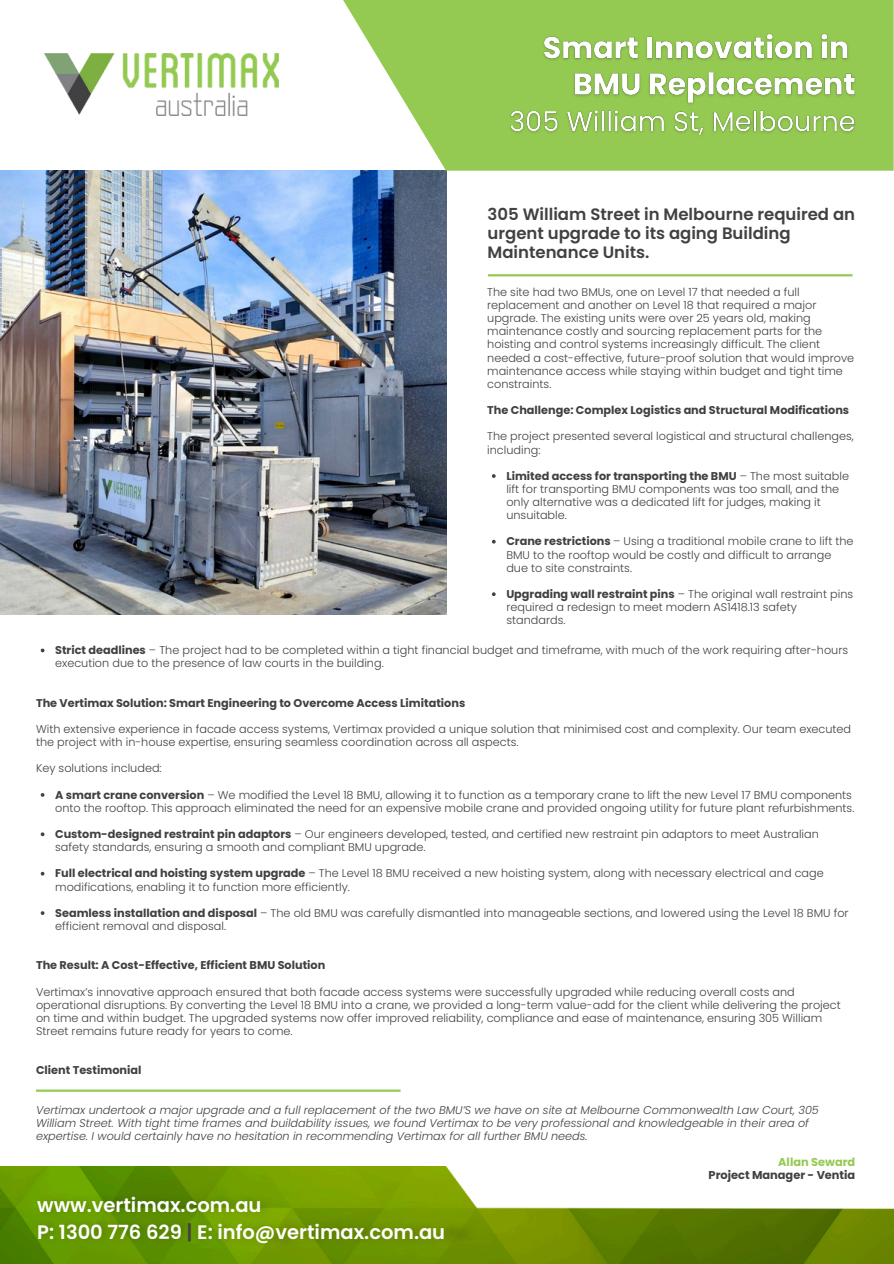
<style>
.page{position:relative;width:894px;height:1264px;background:#fff}
.page>*{position:absolute;margin:0;border:0;box-sizing:border-box;transform-origin:0 0}
.t1{font:600 19.5px/27px "Poppins";color:#fff}
.t2{font:600 16.5px/19.2px "Poppins";color:#414143}
.t3{font:700 11.4px/13px "Poppins";color:#414143;text-align:right}
.t4{font:300 11.25px/13.2px "Poppins";color:#414143}
.t5{font:italic 300 11.25px/13px "Poppins";color:#414143}
.t6{font:700 11.25px "Poppins";color:#414143}
.s1{font-weight:700}
.s2{color:#94ca52}
.s3{color:#414143}
</style>
<div class="page">
<img style="left:0;top:171px;width:447px;height:443px">
<img style="left:0;top:1166px;width:893px;height:97px">
<svg style="left:343px;top:0;width:550px;height:171px;fill:#94ca52"></svg>
<img style="left:44px;top:54px;width:234px;height:61px">
<img style="left:36px;top:1189px;width:438px;height:60px">
<img style="left:505px;top:27px;width:355px;height:115px">
<svg style="left:492px;top:474px;width:3px;height:4px"></svg>
<svg style="left:491px;top:592px;width:4px;height:4px"></svg>
<hr style="left:488px;top:274px;width:364px;height:2px;background:#94ca52">
<hr style="left:36px;top:1089px;width:364px;height:2px;background:#94ca52">
<svg style="left:41px;top:648px;width:3px;height:4px"></svg>
<svg style="left:41px;top:832px;width:3px;height:4px"></svg>
<svg style="left:41px;top:911px;width:3px;height:4px"></svg>
<p class="t2" style="left:487px;top:204px;width:369px">305 William Street in Melbourne required an urgent upgrade to its aging Building<br>Maintenance Units.</p>
<h3 class="t4" style="left:487px;top:285px;width:368px">The site had two BMUs, one on Level 17 that needed a full replacement and another on Level 18 that required a major upgrade. The existing units were over 25 years old, making maintenance costly and sourcing replacement parts for the hoisting and control systems increasingly difficult. The client needed a cost-effective, future-proof solution that would improve maintenance access while staying within budget and tight time constraints.</h3>
<p class="t6" style="left:487px;top:402px;width:363px">The Challenge: Complex Logistics and Structural Modifications</p>
<p class="t4" style="left:487px;top:430px;width:368px">The project presented several logistical and structural challenges, including:</p>
<h4 class="t4" style="left:506px;top:469px;width:344px"><span class="s1">Limited access for transporting the BMU</span> – The most suitable lift for transporting BMU components was too small, and the only alternative was a dedicated lift for judges, making it unsuitable.</h4>
<p class="t4" style="left:506px;top:535px;width:349px"><span class="s1">Crane restrictions</span> – Using a traditional mobile crane to lift the<br>BMU to the rooftop would be costly and difficult to arrange due to site constraints.</p>
<p class="t4" style="left:506px;top:587px;width:348px"><span class="s1">Upgrading wall restraint pins</span> – The original wall restraint pins required a redesign to meet modern AS1418.13 safety standards.</p>
<p class="t4" style="left:55px;top:643px;width:794px"><span class="s1">Strict deadlines</span> – The project had to be completed within a tight financial budget and timeframe, with much of the work requiring after-hours execution due to the presence of law courts in the building.</p>
<p class="t6" style="left:36px;top:695px;width:430px">The Vertimax Solution: Smart Engineering to Overcome Access Limitations</p>
<p class="t4" style="left:36px;top:722px;width:816px">With extensive experience in facade access systems, Vertimax provided a unique solution that minimised cost and complexity. Our team executed the project with in-house expertise, ensuring seamless coordination across all aspects.</p>
<h4 class="t4" style="left:36px;top:761px;width:127px">Key solutions included:</h4>
<p class="t4" style="left:55px;top:788px;width:800px"><span class="s1">A smart crane conversion</span> – We modified the Level 18 BMU, allowing it to function as a temporary crane to lift the new Level 17 BMU components onto the rooftop. This approach eliminated the need for an expensive mobile crane and provided ongoing utility for future plant refurbishments.</p>
<p class="t4" style="left:55px;top:827px;width:765px"><span class="s1">Custom-designed restraint pin adaptors</span> – Our engineers developed, tested, and certified new restraint pin adaptors to meet Australian safety standards, ensuring a smooth and compliant BMU upgrade.</p>
<p class="t4" style="left:55px;top:867px;width:770px"><span class="s1">Full electrical and hoisting system upgrade</span> – The Level 18 BMU received a new hoisting system, along with necessary electrical and cage modifications, enabling it to function more efficiently.</p>
<p class="t4" style="left:55px;top:906px;width:794px"><span class="s1">Seamless installation and disposal</span> – The old BMU was carefully dismantled into manageable sections, and lowered using the Level 18 BMU for efficient removal and disposal.</p>
<p class="t6" style="left:36px;top:957px;width:291px">The Result: A Cost-Effective, Efficient BMU Solution</p>
<p class="t4" style="left:36px;top:985px;width:806px">Vertimax’s innovative approach ensured that both facade access systems were successfully upgraded while reducing overall costs and operational disruptions. By converting the Level 18 BMU into a crane, we provided a long-term value-add for the client while delivering the project on time and within budget. The upgraded systems now offer improved reliability, compliance and ease of maintenance, ensuring 305 William Street remains future ready for years to come.</p>
<h4 class="t6" style="left:36px;top:1062px;width:107px">Client Testimonial</h4>
<p class="t5" style="left:36px;top:1103px;width:784px">Vertimax undertook a major upgrade and a full replacement of the two BMU’S we have on site at Melbourne Commonwealth Law Court, 305<br>William Street. With tight time frames and buildability issues, we found Vertimax to be very professional and knowledgeable in their area of expertise. I would certainly have no hesitation in recommending Vertimax for all further BMU needs.</p>
<h4 class="t3" style="left:708px;top:1155px;width:148px"><span class="s2">Allan Seward<br></span>Project Manager - Ventia</h4>
<p class="t1" style="left:37px;top:1191px;width:409px">www.vertimax.com.au<br>P: 1300 776 629 <span class="s3">|</span> E: info@vertimax.com.au</p>
</div>
